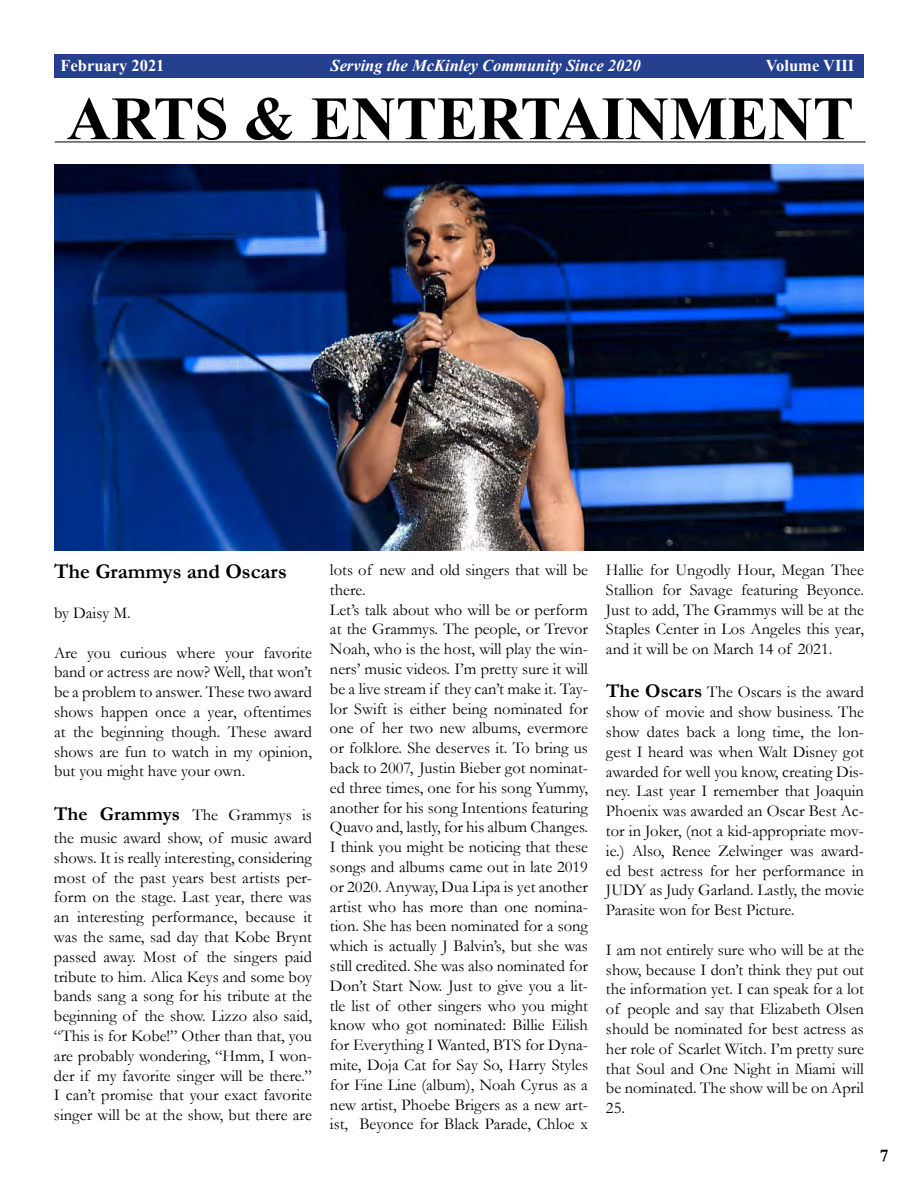
<style>
.page{position:relative;width:918px;height:1188px;background:#fff}
.page>*{position:absolute;margin:0;border:0;box-sizing:border-box;transform-origin:0 0}
.t1{font:700 61.5px "Times New Roman";color:#000}
.t2{font:700 21px "Garamond";color:#000}
.t3{font:700 18px "Garamond";color:#000}
.t4{font:16.5px/19.8px "Garamond";color:#000;text-align:justify}
.t5{font:italic 700 16.5px "Times New Roman";color:#fff}
.t6{font:700 16.5px "Times New Roman";color:#fff}
.s1{font-weight:700;font-size:19.5px}
</style>
<div class="page">
<div style="left:54px;top:54px;width:810px;height:24px;background:#25408f"></div>
<hr style="left:55px;top:142px;width:811px;height:1px;background:#000">
<img style="left:55px;top:164px;width:809px;height:387px">
<p class="t6" style="left:60px;top:54px;width:106px">February 2021</p>
<p class="t5" style="left:330px;top:54px;width:312px">Serving the McKinley Community Since 2020</p>
<p class="t6" style="left:766px;top:54px;width:90px">Volume VIII</p>
<h1 class="t1" style="left:67px;top:76px;width:789px">ARTS &amp; ENTERTAINMENT</h1>
<p class="t2" style="left:54px;top:557px;width:234px">The Grammys and Oscars</p>
<p class="t4" style="left:54px;top:602px;width:78px">by Daisy M.</p>
<p class="t4" style="left:54px;top:642px;width:260px">Are you curious where your favorite band or actress are now? Well, that won’t be a problem to answer. These two award shows happen once a year, oftentimes at the beginning though. These award shows are fun to watch in my opinion, but you might have your own.</p>
<p class="t4" style="left:54px;top:802px;width:260px;line-height:23.4px"><span class="s1">The Grammys</span> The Grammys is the music award show, of music award</p>
<p class="t4" style="left:54px;top:847px;width:260px">shows. It is really interesting, considering most of the past years best artists per&shy;form on the stage. Last year, there was an interesting performance, because it was the same, sad day that Kobe Brynt passed away. Most of the singers paid tribute to him. Alica Keys and some boy bands sang a song for his tribute at the beginning of the show. Lizzo also said, “This is for Kobe!” Other than that, you are probably wondering, “Hmm, I won&shy;der if my favorite singer will be there.” I can’t promise that your exact favorite singer will be at the show, but there are</p>
<p class="t4" style="left:330px;top:560px;width:260px;text-align:left">lots of new and old singers that will be there.<br>Let’s talk about who will be or perform at the Grammys. The people, or Trevor Noah, who is the host, will play the win&shy;ners’ music videos. I’m pretty sure it will be a live stream if they can’t make it. Tay&shy;lor Swift is either being nominated for one of her two new albums, evermore or folklore. She deserves it. To bring us back to 2007, Justin Bieber got nominat&shy;ed three times, one for his song Yummy, another for his song Intentions featuring Quavo and, lastly, for his album Changes.<br>I think you might be noticing that these songs and albums came out in late 2019 or 2020. Anyway, Dua Lipa is yet another artist who has more than one nomina&shy;tion. She has been nominated for a song which is actually J Balvin’s, but she was still credited. She was also nominated for Don’t Start Now. Just to give you a lit&shy;tle list of other singers who you might know who got nominated: Billie Eilish for Everything I Wanted, BTS for Dyna&shy;mite, Doja Cat for Say So, Harry Styles for Fine Line (album), Noah Cyrus as a new artist, Phoebe Brigers as a new art&shy;ist, Beyonce for Black Parade, Chloe x</p>
<p class="t4" style="left:606px;top:560px;width:260px">Hallie for Ungodly Hour, Megan Thee Stallion for Savage featuring Beyonce.<br>Just to add, The Grammys will be at the Staples Center in Los Angeles this year, and it will be on March 14 of 2021.</p>
<p class="t4" style="left:606px;top:682px;width:260px"><span class="s1">The Oscars</span> The Oscars is the award show of movie and show business. The show dates back a long time, the lon&shy;gest I heard was when Walt Disney got awarded for well you know, creating Dis&shy;ney. Last year I remember that Joaquin Phoenix was awarded an Oscar Best Ac&shy;tor in Joker, (not a kid-appropriate mov&shy;ie.) Also, Renee Zelwinger was award&shy;ed best actress for her performance in JUDY as Judy Garland. Lastly, the movie Parasite won for Best Picture.</p>
<p class="t4" style="left:606px;top:939px;width:260px">I am not entirely sure who will be at the show, because I don’t think they put out the information yet. I can speak for a lot of people and say that Elizabeth Olsen should be nominated for best actress as her role of Scarlet Witch. I’m pretty sure that Soul and One Night in Miami will be nominated. The show will be on April 25.</p>
<p class="t3" style="left:880px;top:1143px;width:10px">7</p>
</div>
